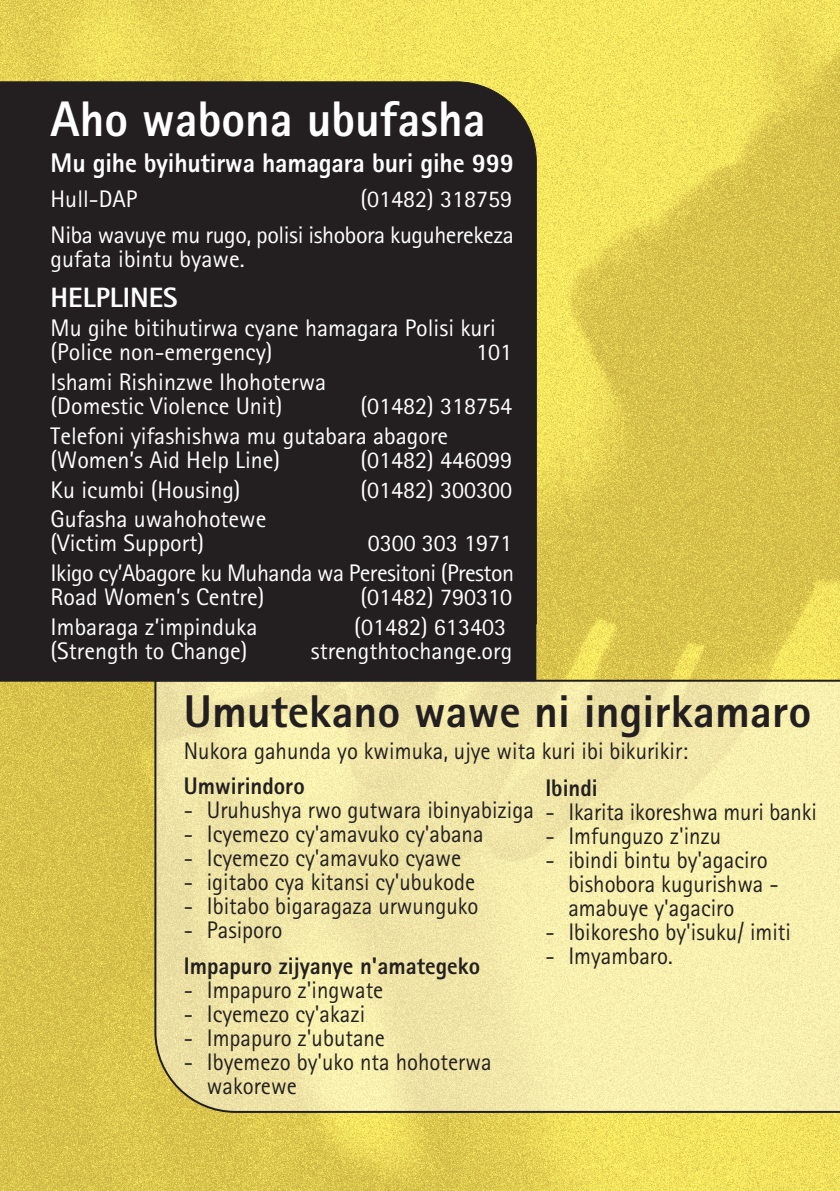
<style>
.page{position:relative;width:840px;height:1191px;background:#fff}
.page>*{position:absolute;margin:0;border:0;box-sizing:border-box;transform-origin:0 0}
.t1{font:800 50px "AT Rotis Sans Serif";color:#fff;scale:.95 1}
.t2{font:800 46px "AT Rotis Sans Serif";color:#231f20}
.t3{font:800 28px "AT Rotis Sans Serif";color:#fff}
.t4{font:800 27px "AT Rotis Sans Serif";letter-spacing:-.005em;color:#fff;scale:.95 1}
.t5{font:24px/24px "AT Rotis Sans Serif";color:#231f20;scale:.95 1}
.t6{font:24px/24px "AT Rotis Sans Serif";color:#fff}
.t7{font:24px/35.2px "AT Rotis Sans Serif";letter-spacing:-.02em;color:#fff;text-align:right}
.t8{font:24px/29.6px "AT Rotis Sans Serif";letter-spacing:-.025em;color:#fff;text-align:right}
.t9{font:800 24px "AT Rotis Sans Serif";color:#231f20;scale:.95 1}
</style>
<div class="page">
<img style="left:0;top:0;width:839px;height:1191px">
<div style="left:0;top:82px;width:536px;height:599px;background:#231f20"></div>
<svg style="left:153px;top:678px;width:686px;height:436px;background:#efe6a7"></svg>
<h1 class="t1" style="left:51px;top:100px;width:459px">Aho wabona ubufasha</h1>
<p class="t4" style="left:51px;top:153px;width:489px">Mu gihe byihutirwa hamagara buri gihe 999</p>
<p class="t6" style="left:51px;top:189px;width:88px">Hull-DAP</p>
<p class="t7" style="left:51px;top:183px;width:464px">(01482) 318759<br>Niba wavuye mu rugo, polisi ishobora kuguherekeza</p>
<p class="t6" style="left:51px;top:248px;width:195px">gufata ibintu byawe.</p>
<p class="t3" style="left:51px;top:287px;width:129px">HELPLINES</p>
<p class="t6" style="left:51px;top:318px;width:446px">Mu gihe bitihutirwa cyane hamagara Polisi kuri (Police non-emergency)</p>
<p class="t6" style="left:476px;top:342px;width:37px">101</p>
<p class="t6" style="left:51px;top:372px;width:277px">Ishami Rishinzwe Ihohoterwa (Domestic Violence Unit)</p>
<p class="t6" style="left:51px;top:393px;width:463px;line-height:29.6px;text-indent:310px">(01482) 318754<br>Telefoni yifashishwa mu gutabara abagore</p>
<p class="t6" style="left:51px;top:449px;width:231px">(Women’s Aid Help Line)</p>
<p class="t6" style="left:360px;top:449px;width:153px">(01482) 446099</p>
<p class="t6" style="left:51px;top:479px;width:191px">Ku icumbi (Housing)</p>
<p class="t6" style="left:360px;top:479px;width:153px">(01482) 300300</p>
<p class="t6" style="left:51px;top:509px;width:217px">Gufasha uwahohotewe (Victim Support)</p>
<p class="t8" style="left:51px;top:530px;width:464px">0300 303 1971<br>Ikigo cy’Abagore ku Muhanda wa Peresitoni (Preston</p>
<p class="t6" style="left:51px;top:586px;width:215px">Road Women’s Centre)</p>
<p class="t6" style="left:360px;top:586px;width:153px">(01482) 790310</p>
<p class="t6" style="left:51px;top:616px;width:208px">Imbaraga z’impinduka</p>
<p class="t6" style="left:354px;top:616px;width:153px">(01482) 613403</p>
<p class="t6" style="left:51px;top:640px;width:198px">(Strength to Change)</p>
<p class="t6" style="left:311px;top:640px;width:203px">strengthtochange.org</p>
<h2 class="t2" style="left:184px;top:693px;width:628px">Umutekano wawe ni ingirkamaro</h2>
<p class="t5" style="left:184px;top:740px;width:532px">Nukora gahunda yo kwimuka, ujye wita kuri ibi bikurikir:</p>
<p class="t9" style="left:184px;top:777px;width:129px">Umwirindoro</p>
<p class="t5" style="left:184px;top:800px;width:370px">- Uruhushya rwo gutwara ibinyabiziga</p>
<p class="t5" style="left:184px;top:824px;width:317px">- Icyemezo cy'amavuko cy'abana</p>
<p class="t5" style="left:184px;top:848px;width:293px">- Icyemezo cy'amavuko cyawe</p>
<p class="t5" style="left:184px;top:872px;width:308px">- igitabo cya kitansi cy'ubukode</p>
<p class="t5" style="left:184px;top:896px;width:311px">- Ibitabo bigaragaza urwunguko</p>
<p class="t5" style="left:184px;top:920px;width:105px">- Pasiporo</p>
<p class="t9" style="left:184px;top:956px;width:313px">Impapuro zijyanye n'amategeko</p>
<p class="t5" style="left:184px;top:979px;width:211px">- Impapuro z'ingwate</p>
<p class="t5" style="left:184px;top:1003px;width:192px">- Icyemezo cy'akazi</p>
<p class="t5" style="left:184px;top:1027px;width:213px">- Impapuro z'ubutane</p>
<p class="t5" style="left:207px;top:1051px;width:301px;text-indent:-23px">- Ibyemezo by'uko nta hohoterwa wakorewe</p>
<p class="t9" style="left:545px;top:778px;width:57px">Ibindi</p>
<p class="t5" style="left:545px;top:801px;width:287px">- Ikarita ikoreshwa muri banki</p>
<p class="t5" style="left:545px;top:825px;width:186px">- Imfunguzo z'inzu</p>
<p class="t5" style="left:568px;top:849px;width:223px;text-indent:-23px">- ibindi bintu by'agaciro bishobora kugurishwa - amabuye y'agaciro</p>
<p class="t5" style="left:545px;top:921px;width:260px">- Ibikoresho by'isuku/ imiti</p>
<p class="t5" style="left:545px;top:945px;width:135px">- Imyambaro.</p>
</div>
